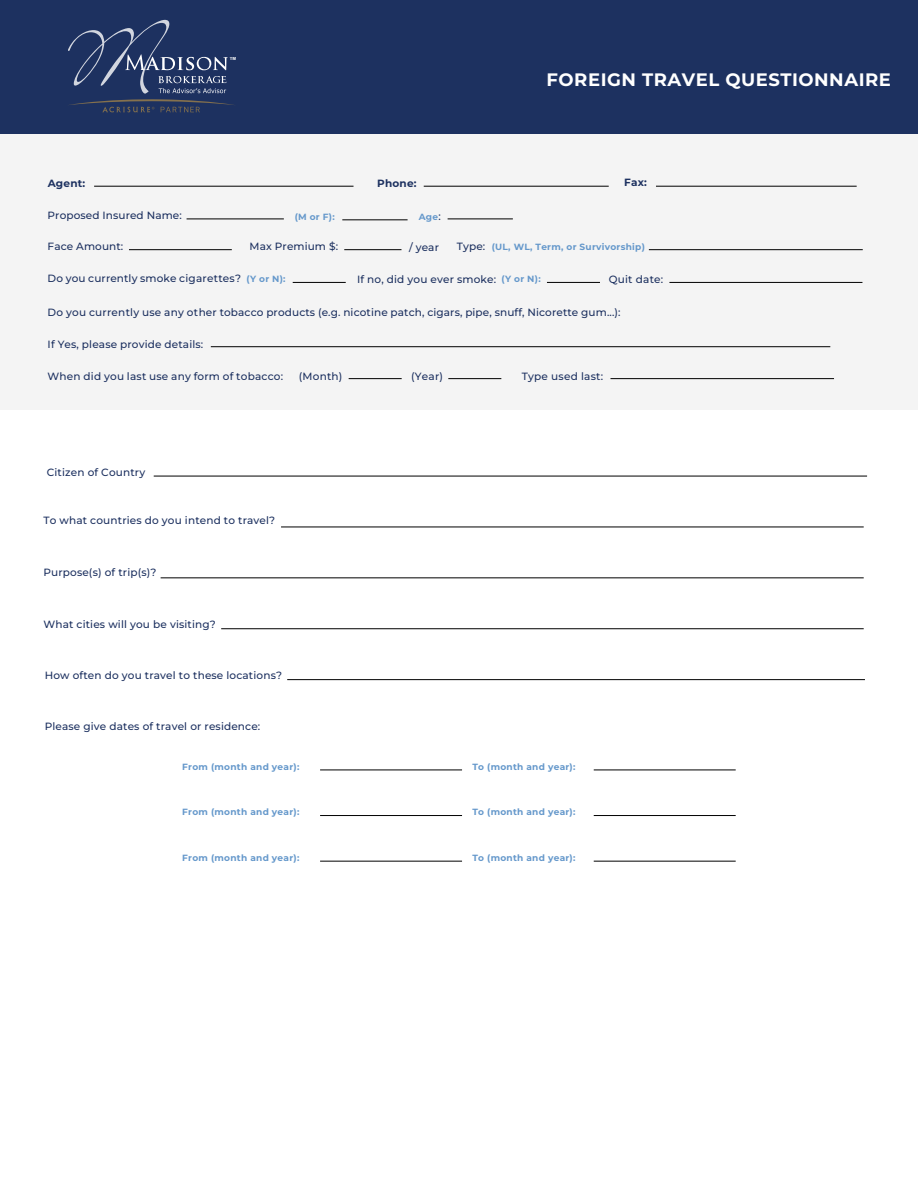
<style>
.page{position:relative;width:918px;height:1188px;background:#fff}
.page>*{position:absolute;margin:0;border:0;box-sizing:border-box;transform-origin:0 0}
.t1{font:700 18px "Montserrat";letter-spacing:.03em;color:#fff}
.t2{font:500 10.5px "Montserrat";letter-spacing:.015em;color:#1d3160}
.t3{font:700 10.5px "Montserrat";letter-spacing:.02em;color:#1d3160}
.t4{font:700 9px "Montserrat";letter-spacing:.03em;color:#6598cb}
.t5{font:700 4.5px "Arial";color:#fff}
.s1{font-weight:500;font-size:10.5px;color:#1d3160}
</style>
<div class="page">
<div style="left:0;top:132px;width:918px;height:278px;background:#f4f4f4"></div>
<div style="left:0;top:0;width:918px;height:134px;background:#1d3160"></div>
<svg style="left:68px;top:20px;width:166px;height:92px"></svg>
<hr style="left:211px;top:346px;width:619px;height:1px;background:#000">
<hr style="left:94px;top:186px;width:260px;height:1px;background:#000">
<hr style="left:424px;top:186px;width:185px;height:1px;background:#000">
<hr style="left:656px;top:186px;width:201px;height:1px;background:#000">
<hr style="left:129px;top:249px;width:103px;height:1px;background:#000">
<hr style="left:344px;top:249px;width:57px;height:1px;background:#000">
<hr style="left:293px;top:282px;width:53px;height:1px;background:#000">
<hr style="left:547px;top:282px;width:53px;height:1px;background:#000">
<hr style="left:349px;top:378px;width:53px;height:1px;background:#000">
<hr style="left:448px;top:378px;width:53px;height:1px;background:#000">
<hr style="left:611px;top:378px;width:223px;height:1px;background:#000">
<hr style="left:669px;top:282px;width:193px;height:1px;background:#000">
<hr style="left:187px;top:219px;width:97px;height:1px;background:#000">
<hr style="left:342px;top:220px;width:66px;height:1px;background:#000">
<hr style="left:448px;top:219px;width:65px;height:1px;background:#000">
<hr style="left:649px;top:249px;width:214px;height:1px;background:#000">
<hr style="left:154px;top:476px;width:713px;height:1px;background:#000">
<hr style="left:281px;top:527px;width:583px;height:1px;background:#000">
<hr style="left:161px;top:578px;width:703px;height:1px;background:#000">
<hr style="left:221px;top:628px;width:643px;height:1px;background:#000">
<hr style="left:287px;top:679px;width:578px;height:1px;background:#000">
<hr style="left:320px;top:770px;width:142px;height:1px;background:#000">
<hr style="left:594px;top:770px;width:142px;height:1px;background:#000">
<hr style="left:320px;top:815px;width:142px;height:1px;background:#000">
<hr style="left:594px;top:815px;width:142px;height:1px;background:#000">
<hr style="left:320px;top:861px;width:142px;height:1px;background:#000">
<hr style="left:594px;top:861px;width:142px;height:1px;background:#000">
<p class="t5" style="left:230px;top:56px;width:8px">TM</p>
<h1 class="t1" style="left:547px;top:66px;width:346px">FOREIGN TRAVEL QUESTIONNAIRE</h1>
<p class="t3" style="left:48px;top:175px;width:39px">Agent:</p>
<p class="t3" style="left:377px;top:175px;width:41px">Phone:</p>
<p class="t3" style="left:624px;top:175px;width:24px">Fax:</p>
<p class="t2" style="left:48px;top:208px;width:136px">Proposed Insured Name:</p>
<p class="t4" style="left:295px;top:210px;width:42px">(M or F):</p>
<p class="t4" style="left:419px;top:211px;width:24px">Age<span class="s1">:</span></p>
<p class="t2" style="left:48px;top:239px;width:77px">Face Amount:</p>
<p class="t2" style="left:250px;top:239px;width:90px">Max Premium $:</p>
<p class="t2" style="left:409px;top:241px;width:31px">/ year</p>
<p class="t4" style="left:492px;top:240px;width:155px">(UL, WL, Term, or Survivorship)</p>
<p class="t2" style="left:457px;top:239px;width:30px">Type:</p>
<p class="t2" style="left:48px;top:272px;width:195px">Do you currently smoke cigarettes?</p>
<p class="t2" style="left:609px;top:272px;width:56px">Quit date:</p>
<p class="t2" style="left:48px;top:305px;width:574px">Do you currently use any other tobacco products (e.g. nicotine patch, cigars, pipe, snuff, Nicorette gum...):</p>
<p class="t2" style="left:48px;top:337px;width:157px">If Yes, please provide details:</p>
<p class="t2" style="left:48px;top:369px;width:237px">When did you last use any form of tobacco:</p>
<p class="t2" style="left:357px;top:272px;width:141px">If no, did you ever smoke:</p>
<p class="t4" style="left:247px;top:272px;width:41px">(Y or N):</p>
<p class="t4" style="left:502px;top:273px;width:41px">(Y or N):</p>
<p class="t2" style="left:299px;top:369px;width:45px">(Month)</p>
<p class="t2" style="left:411px;top:369px;width:33px">(Year)</p>
<p class="t2" style="left:522px;top:369px;width:83px">Type used last:</p>
<p class="t2" style="left:47px;top:465px;width:100px">Citizen of Country</p>
<p class="t2" style="left:43px;top:514px;width:233px">To what countries do you intend to travel?</p>
<p class="t2" style="left:43px;top:566px;width:115px">Purpose(s) of trip(s)?</p>
<p class="t2" style="left:43px;top:618px;width:174px">What cities will you be visiting?</p>
<p class="t2" style="left:45px;top:668px;width:239px">How often do you travel to these locations?</p>
<p class="t2" style="left:45px;top:719px;width:217px">Please give dates of travel or residence:</p>
<p class="t4" style="left:182px;top:760px;width:119px">From (month and year):</p>
<p class="t4" style="left:472px;top:760px;width:105px">To (month and year):</p>
<p class="t4" style="left:182px;top:806px;width:119px">From (month and year):</p>
<p class="t4" style="left:472px;top:806px;width:105px">To (month and year):</p>
<p class="t4" style="left:182px;top:851px;width:119px">From (month and year):</p>
<p class="t4" style="left:472px;top:851px;width:105px">To (month and year):</p>
</div>
